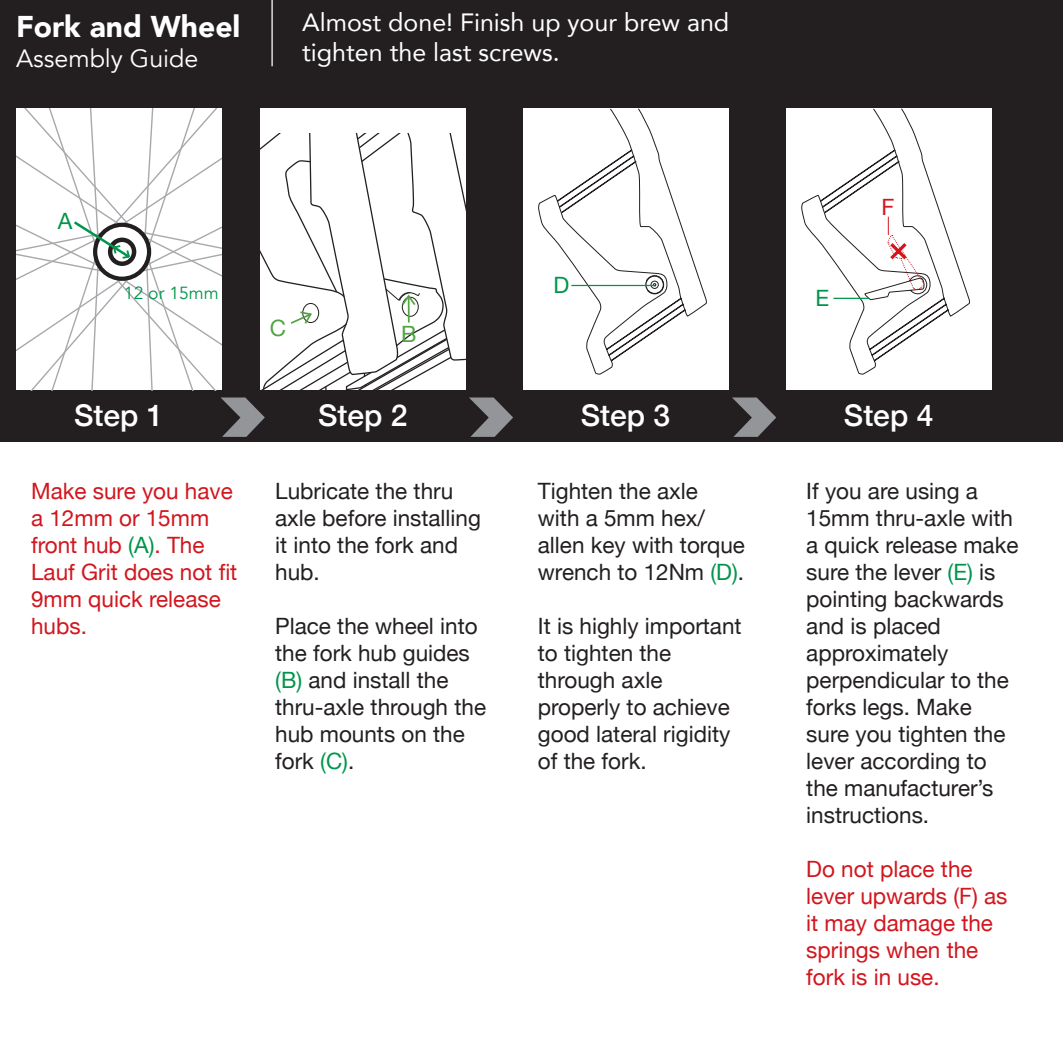
<style>
.page{position:relative;width:1063px;height:1063px;background:#fff}
.page>*{position:absolute;margin:0;border:0;box-sizing:border-box;transform-origin:0 0}
.t1{font:500 30px "Helvetica Neue";color:#fff}
.t2{font:900 30px "Avenir";color:#fff}
.t3{font:25px/30px "Avenir";color:#fff}
.t4{font:25px "Avenir";color:#fff}
.t5{font:22.5px/27px "Helvetica Neue";color:#231f20}
.t6{font:22.5px/27px "Helvetica Neue";color:#d2161e}
.t7{font:22.5px "Helvetica Neue";color:#00954c}
.t8{font:22.5px "Helvetica Neue";color:#53a444}
.t9{font:17.5px "Avenir";color:#00954c}
.s1{color:#00954c}
</style>
<div class="page">
<div style="left:0;top:0;width:1063px;height:441px;background:#231f20"></div>
<div style="left:523px;top:109px;width:205px;height:281px;background:#fff"></div>
<div style="left:786px;top:109px;width:205px;height:281px;background:#fff"></div>
<div style="left:260px;top:109px;width:206px;height:281px;background:#fff"></div>
<svg style="left:221px;top:398px;width:44px;height:39px"></svg>
<svg style="left:469px;top:398px;width:44px;height:39px"></svg>
<svg style="left:732px;top:398px;width:44px;height:39px"></svg>
<svg style="left:538px;top:108px;width:170px;height:267px"></svg>
<svg style="left:801px;top:108px;width:170px;height:267px"></svg>
<hr style="left:833px;top:298px;width:36px;height:1px;background:#00954c">
<svg style="left:16px;top:109px;width:206px;height:281px;background:#f4f5f4"></svg>
<div style="left:645px;top:275px;width:19px;height:19px;border:1px solid #231f20;border-radius:50%"></div>
<div style="left:651px;top:281px;width:7px;height:8px;border:1px solid #231f20;border-radius:50%"></div>
<hr style="left:571px;top:285px;width:84px;height:1px;background:#00954c">
<svg style="left:260px;top:133px;width:206px;height:257px"></svg>
<hr style="left:271px;top:0;width:2px;height:66px;background:#fff">
<svg style="left:887px;top:217px;width:37px;height:73px"></svg>
<p class="t2" style="left:16px;top:1px;width:226px">Fork and Wheel</p>
<p class="t4" style="left:16px;top:44px;width:184px">Assembly Guide</p>
<p class="t7" style="left:58px;top:205px;width:16px">A</p>
<p class="t3" style="left:302px;top:7px;width:429px">Almost done! Finish up your brew and tighten the last screws.</p>
<p class="t9" style="left:124px;top:282px;width:96px">12 or 15mm</p>
<p class="t7" style="left:553px;top:269px;width:17px">D</p>
<p class="t8" style="left:270px;top:312px;width:18px">C</p>
<p class="t8" style="left:401px;top:318px;width:17px">B</p>
<p class="t7" style="left:815px;top:282px;width:15px">E</p>
<p class="t6" style="left:881px;top:195px;width:14px">F</p>
<p class="t1" style="left:74px;top:391px;width:91px">Step 1</p>
<p class="t1" style="left:318px;top:391px;width:91px">Step 2</p>
<p class="t1" style="left:581px;top:391px;width:91px">Step 3</p>
<p class="t1" style="left:844px;top:391px;width:91px">Step 4</p>
<p class="t6" style="left:31px;top:479px;width:208px">Make sure you have a 12mm or 15mm front hub <span class="s1">(A)</span>. The<br>Lauf Grit does not fit<br>9mm quick release hubs.</p>
<p class="t5" style="left:275px;top:479px;width:207px">Lubricate the thru axle before installing it into the fork and hub.</p>
<p class="t5" style="left:275px;top:614px;width:212px">Place the wheel into the fork hub guides <span class="s1">(B)</span> and install the thru-axle through the hub mounts on the fork <span class="s1">(C)</span>.</p>
<p class="t5" style="left:538px;top:479px;width:209px">Tighten the axle with a 5mm hex/ allen key with torque wrench to 12Nm <span class="s1">(D)</span>.</p>
<p class="t5" style="left:538px;top:614px;width:205px">It is highly important to tighten the through axle properly to achieve good lateral rigidity of the fork.</p>
<p class="t5" style="left:806px;top:479px;width:214px">If you are using a<br>15mm thru-axle with a quick release make sure the lever <span class="s1">(E)</span> is pointing backwards and is placed approximately perpendicular to the forks legs. Make sure you tighten the lever according to the manufacturer’s instructions.</p>
<p class="t6" style="left:806px;top:857px;width:203px">Do not place the lever upwards (F) as it may damage the springs when the fork is in use.</p>
</div>
